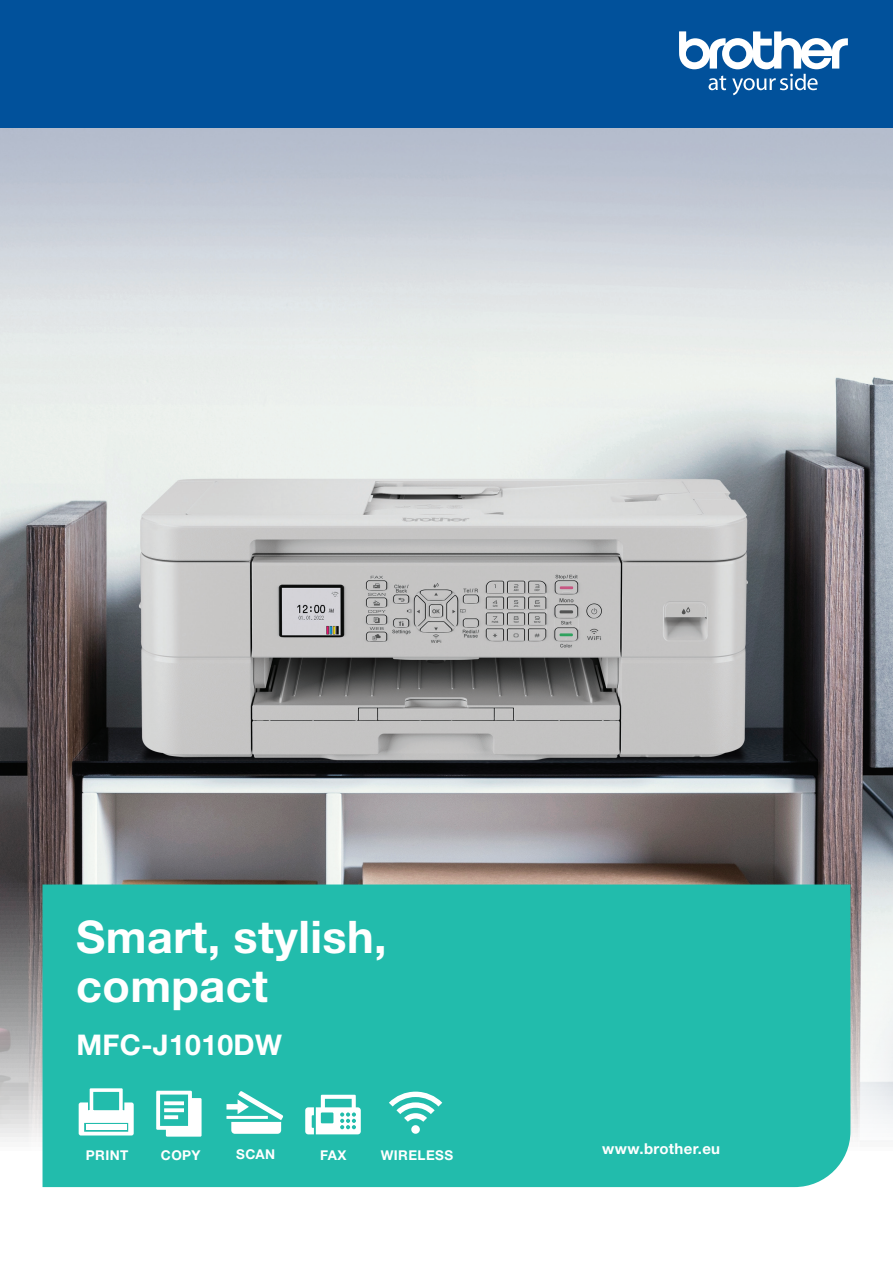
<style>
.page{position:relative;width:893px;height:1263px;background:#fff}
.page>*{position:absolute;margin:0;border:0;box-sizing:border-box;transform-origin:0 0}
.t1{font:700 45px/49.5px "Helvetica Neue LTW1 G";letter-spacing:.01em;color:#fff}
.t2{font:700 28.5px "Helvetica Neue LTW1 G";letter-spacing:.01em;color:#fff}
.t3{font:700 15px "Helvetica Neue LTW1 G";letter-spacing:.02em;color:#fff}
.t4{font:500 14.1px "Helvetica Neue LTW1 G";color:#fff}
.t5{font:700 13.5px "Helvetica Neue LTW1 G";letter-spacing:.03em;color:#fff}
</style>
<div class="page">
<img style="left:0;top:128px;width:893px;height:1059px">
<div style="left:43px;top:884px;width:807px;height:303px;background:#22bcac"></div>
<div style="left:0;top:0;width:893px;height:128px;background:#01519b"></div>
<svg style="left:679px;top:31px;width:169px;height:64px"></svg>
<svg style="left:226px;top:1091px;width:57px;height:43px"></svg>
<svg style="left:79px;top:1088px;width:55px;height:47px"></svg>
<div style="left:86px;top:1124px;width:41px;height:6px;background:#fff"></div>
<svg style="left:156px;top:1091px;width:46px;height:46px"></svg>
<svg style="left:305px;top:1095px;width:56px;height:39px"></svg>
<svg style="left:389px;top:1091px;width:53px;height:43px"></svg>
<h1 class="t1" style="left:76px;top:912px;width:312px">Smart, stylish, compact</h1>
<h2 class="t2" style="left:76px;top:1027px;width:207px">MFC-J1010DW</h2>
<p class="t4" style="left:380px;top:1140px;width:72px">WIRELESS</p>
<p class="t3" style="left:602px;top:1139px;width:120px">www.brother.eu</p>
<p class="t5" style="left:86px;top:1146px;width:44px">PRINT</p>
<p class="t5" style="left:161px;top:1146px;width:41px">COPY</p>
<p class="t5" style="left:236px;top:1145px;width:40px">SCAN</p>
<p class="t5" style="left:320px;top:1146px;width:28px">FAX</p>
<p class="t5" style="left:381px;top:1146px;width:74px">WIRELESS</p>
</div>
